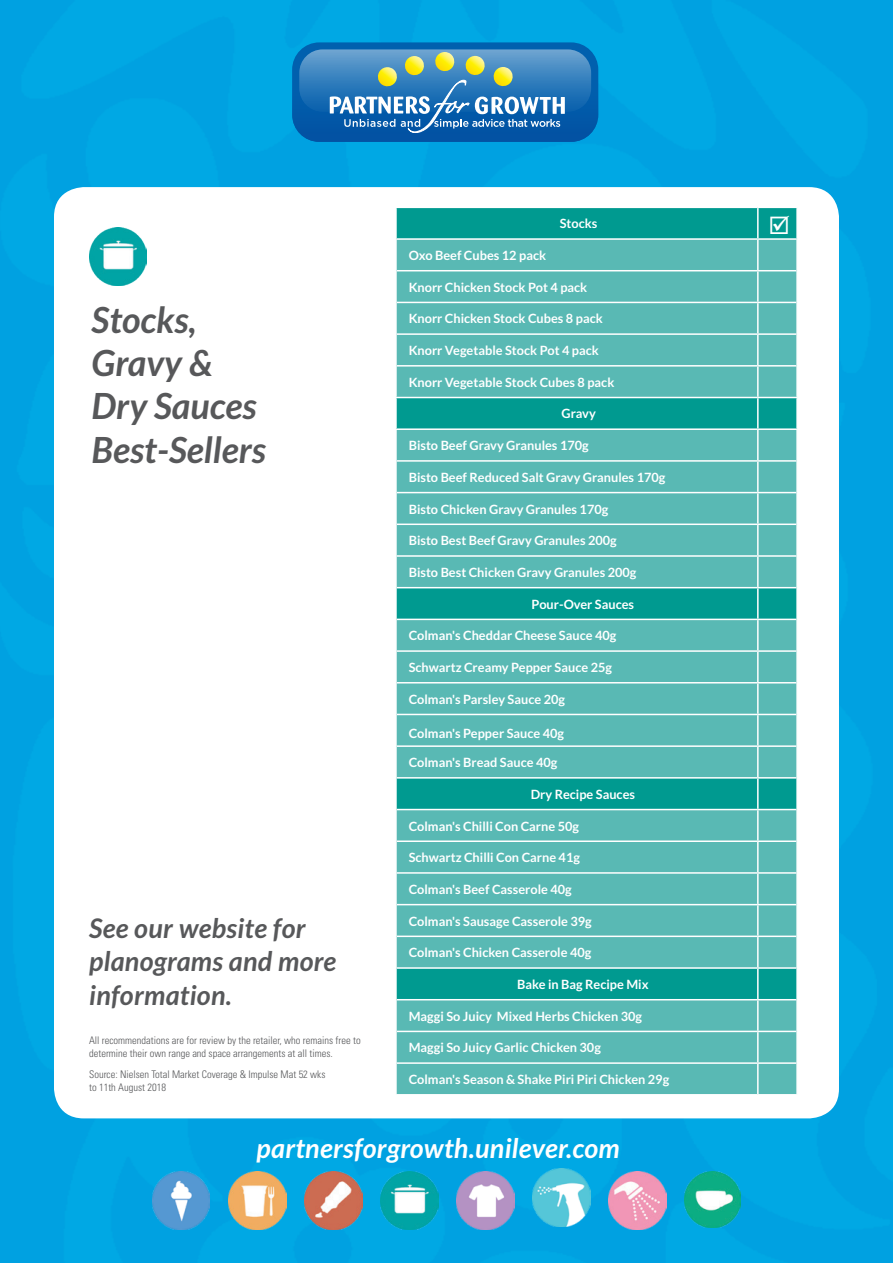
<style>
.page{position:relative;width:893px;height:1263px;background:#fff}
.page>*{position:absolute;margin:0;border:0;box-sizing:border-box;transform-origin:0 0}
.t1{font:italic 700 36px/43.2px "Lato";color:#57585a}
.t2{font:italic 700 27px/33.2px "Lato";letter-spacing:.01em;color:#57585a}
.t3{font:italic 700 27px "Lato";letter-spacing:.01em;color:#fff}
.t4{font:700 12.75px "Lato";color:#fff}
.t5{font:300 condensed 10.5px/12.6px "Univers";color:#57585a}
</style>
<div class="page">
<div style="left:0;top:1px;width:893px;height:1262px;background:#00a1e1"></div>
<div style="left:54px;top:187px;width:785px;height:931px;background:#fff;border-radius:30px"></div>
<svg style="left:292px;top:42px;width:306px;height:100px;background:#3d83b5"></svg>
<img style="left:89px;top:227px;width:58px;height:58px">
<img style="left:609px;top:1171px;width:57px;height:58px">
<img style="left:457px;top:1171px;width:57px;height:58px">
<img style="left:381px;top:1171px;width:57px;height:58px">
<img style="left:304px;top:1171px;width:58px;height:58px">
<img style="left:228px;top:1171px;width:58px;height:58px">
<img style="left:152px;top:1171px;width:58px;height:58px">
<img style="left:533px;top:1168px;width:57px;height:58px">
<img style="left:685px;top:1171px;width:56px;height:56px">
<div style="left:397px;top:208px;width:399px;height:30px;background:#009a90"></div>
<svg style="left:397px;top:240px;width:399px;height:854px;background:#53b7b2"></svg>
<svg style="left:397px;top:588px;width:399px;height:411px;background:#45b2ac"></svg>
<hr style="left:757px;top:208px;width:2px;height:30px;background:#fff">
<hr style="left:397px;top:270px;width:361px;height:1px;background:#fff">
<hr style="left:758px;top:270px;width:38px;height:1px;background:#fff">
<hr style="left:397px;top:302px;width:361px;height:1px;background:#fff">
<hr style="left:758px;top:302px;width:38px;height:1px;background:#fff">
<hr style="left:397px;top:333px;width:361px;height:2px;background:#fff">
<hr style="left:758px;top:333px;width:38px;height:2px;background:#fff">
<hr style="left:397px;top:365px;width:361px;height:2px;background:#fff">
<hr style="left:758px;top:365px;width:38px;height:2px;background:#fff">
<hr style="left:395px;top:397px;width:363px;height:1px;background:#fff">
<hr style="left:758px;top:397px;width:40px;height:1px;background:#fff">
<hr style="left:757px;top:398px;width:2px;height:30px;background:#fff">
<hr style="left:395px;top:428px;width:363px;height:2px;background:#fff">
<hr style="left:758px;top:428px;width:40px;height:2px;background:#fff">
<hr style="left:397px;top:460px;width:361px;height:2px;background:#fff">
<hr style="left:758px;top:460px;width:38px;height:2px;background:#fff">
<hr style="left:397px;top:492px;width:361px;height:1px;background:#fff">
<hr style="left:758px;top:492px;width:38px;height:1px;background:#fff">
<hr style="left:397px;top:523px;width:361px;height:2px;background:#fff">
<hr style="left:758px;top:523px;width:38px;height:2px;background:#fff">
<hr style="left:397px;top:555px;width:361px;height:2px;background:#fff">
<hr style="left:758px;top:555px;width:38px;height:2px;background:#fff">
<hr style="left:397px;top:587px;width:361px;height:1px;background:#fff">
<hr style="left:758px;top:587px;width:38px;height:1px;background:#fff">
<hr style="left:397px;top:619px;width:361px;height:1px;background:#fff">
<hr style="left:758px;top:619px;width:38px;height:1px;background:#fff">
<hr style="left:397px;top:650px;width:361px;height:2px;background:#fff">
<hr style="left:758px;top:650px;width:38px;height:2px;background:#fff">
<hr style="left:397px;top:682px;width:361px;height:1px;background:#fff">
<hr style="left:758px;top:682px;width:38px;height:1px;background:#fff">
<hr style="left:397px;top:714px;width:361px;height:1px;background:#fff">
<hr style="left:758px;top:714px;width:38px;height:1px;background:#fff">
<hr style="left:397px;top:745px;width:361px;height:2px;background:#fff">
<hr style="left:758px;top:745px;width:38px;height:2px;background:#fff">
<hr style="left:397px;top:777px;width:361px;height:2px;background:#fff">
<hr style="left:758px;top:777px;width:38px;height:2px;background:#fff">
<hr style="left:397px;top:809px;width:361px;height:1px;background:#fff">
<hr style="left:758px;top:809px;width:38px;height:1px;background:#fff">
<hr style="left:397px;top:840px;width:361px;height:2px;background:#fff">
<hr style="left:758px;top:840px;width:38px;height:2px;background:#fff">
<hr style="left:397px;top:872px;width:361px;height:2px;background:#fff">
<hr style="left:758px;top:872px;width:38px;height:2px;background:#fff">
<hr style="left:397px;top:904px;width:361px;height:1px;background:#fff">
<hr style="left:758px;top:904px;width:38px;height:1px;background:#fff">
<hr style="left:397px;top:935px;width:361px;height:2px;background:#fff">
<hr style="left:758px;top:935px;width:38px;height:2px;background:#fff">
<hr style="left:397px;top:967px;width:361px;height:2px;background:#fff">
<hr style="left:758px;top:967px;width:38px;height:2px;background:#fff">
<hr style="left:397px;top:999px;width:361px;height:1px;background:#fff">
<hr style="left:758px;top:999px;width:38px;height:1px;background:#fff">
<hr style="left:397px;top:1031px;width:361px;height:1px;background:#fff">
<hr style="left:758px;top:1031px;width:38px;height:1px;background:#fff">
<hr style="left:397px;top:1062px;width:361px;height:2px;background:#fff">
<hr style="left:758px;top:1062px;width:38px;height:2px;background:#fff">
<hr style="left:757px;top:240px;width:2px;height:30px;background:#fff">
<hr style="left:757px;top:271px;width:2px;height:31px;background:#fff">
<hr style="left:757px;top:303px;width:2px;height:30px;background:#fff">
<hr style="left:757px;top:335px;width:2px;height:30px;background:#fff">
<hr style="left:757px;top:367px;width:2px;height:30px;background:#fff">
<hr style="left:757px;top:430px;width:2px;height:30px;background:#fff">
<hr style="left:757px;top:462px;width:2px;height:30px;background:#fff">
<hr style="left:757px;top:493px;width:2px;height:30px;background:#fff">
<hr style="left:757px;top:525px;width:2px;height:30px;background:#fff">
<hr style="left:757px;top:557px;width:2px;height:30px;background:#fff">
<hr style="left:757px;top:588px;width:2px;height:31px;background:#fff">
<hr style="left:757px;top:620px;width:2px;height:30px;background:#fff">
<hr style="left:757px;top:652px;width:2px;height:30px;background:#fff">
<hr style="left:757px;top:683px;width:2px;height:31px;background:#fff">
<hr style="left:757px;top:715px;width:2px;height:30px;background:#fff">
<hr style="left:757px;top:747px;width:2px;height:30px;background:#fff">
<hr style="left:757px;top:779px;width:2px;height:30px;background:#fff">
<hr style="left:757px;top:810px;width:2px;height:30px;background:#fff">
<hr style="left:757px;top:842px;width:2px;height:30px;background:#fff">
<hr style="left:757px;top:874px;width:2px;height:30px;background:#fff">
<hr style="left:757px;top:905px;width:2px;height:30px;background:#fff">
<hr style="left:757px;top:937px;width:2px;height:30px;background:#fff">
<hr style="left:757px;top:969px;width:2px;height:30px;background:#fff">
<hr style="left:757px;top:1000px;width:2px;height:31px;background:#fff">
<hr style="left:757px;top:1032px;width:2px;height:30px;background:#fff">
<hr style="left:757px;top:1064px;width:2px;height:30px;background:#fff">
<svg style="left:770px;top:216px;width:19px;height:18px"></svg>
<p class="t1" style="left:92px;top:299px;width:176px">Stocks,<br>Gravy &amp;<br>Dry Sauces<br>Best-Sellers</p>
<p class="t2" style="left:89px;top:912px;width:248px">See our website for planograms and more information.</p>
<p class="t5" style="left:89px;top:1034px;width:273px">All recommendations are for review by the retailer, who remains free to determine their own range and space arrangements at all times.</p>
<p class="t5" style="left:89px;top:1068px;width:238px">Source: Nielsen Total Market Coverage &amp; Impulse Mat 52 wks to 11th August 2018</p>
<p class="t4" style="left:560px;top:216px;width:39px">Stocks</p>
<p class="t4" style="left:409px;top:248px;width:139px">Oxo Beef Cubes 12 pack</p>
<p class="t4" style="left:409px;top:280px;width:180px">Knorr Chicken Stock Pot 4 pack</p>
<p class="t4" style="left:409px;top:311px;width:196px">Knorr Chicken Stock Cubes 8 pack</p>
<p class="t4" style="left:409px;top:343px;width:192px">Knorr Vegetable Stock Pot 4 pack</p>
<p class="t4" style="left:409px;top:375px;width:207px">Knorr Vegetable Stock Cubes 8 pack</p>
<p class="t4" style="left:561px;top:406px;width:36px">Gravy</p>
<p class="t4" style="left:409px;top:438px;width:182px">Bisto Beef Gravy Granules 170g</p>
<p class="t4" style="left:409px;top:470px;width:258px">Bisto Beef Reduced Salt Gravy Granules 170g</p>
<p class="t4" style="left:409px;top:502px;width:201px">Bisto Chicken Gravy Granules 170g</p>
<p class="t4" style="left:409px;top:533px;width:210px">Bisto Best Beef Gravy Granules 200g</p>
<p class="t4" style="left:409px;top:565px;width:229px">Bisto Best Chicken Gravy Granules 200g</p>
<p class="t4" style="left:532px;top:597px;width:104px">Pour-Over Sauces</p>
<p class="t4" style="left:409px;top:628px;width:209px">Colman's Cheddar Cheese Sauce 40g</p>
<p class="t4" style="left:409px;top:660px;width:205px">Schwartz Creamy Pepper Sauce 25g</p>
<p class="t4" style="left:409px;top:692px;width:158px">Colman's Parsley Sauce 20g</p>
<p class="t4" style="left:409px;top:726px;width:157px">Colman's Pepper Sauce 40g</p>
<p class="t4" style="left:409px;top:755px;width:150px">Colman's Bread Sauce 40g</p>
<p class="t4" style="left:531px;top:787px;width:106px">Dry Recipe Sauces</p>
<p class="t4" style="left:409px;top:818px;width:172px">Colman's Chilli Con Carne 50g</p>
<p class="t4" style="left:409px;top:850px;width:173px">Schwartz Chilli Con Carne 41g</p>
<p class="t4" style="left:409px;top:882px;width:165px">Colman's Beef Casserole 40g</p>
<p class="t4" style="left:409px;top:914px;width:185px">Colman's Sausage Casserole 39g</p>
<p class="t4" style="left:409px;top:945px;width:184px">Colman's Chicken Casserole 40g</p>
<p class="t4" style="left:517px;top:977px;width:133px">Bake in Bag Recipe Mix</p>
<p class="t4" style="left:409px;top:1009px;width:235px">Maggi So Juicy Mixed Herbs Chicken 30g</p>
<p class="t4" style="left:409px;top:1040px;width:194px">Maggi So Juicy Garlic Chicken 30g</p>
<p class="t4" style="left:409px;top:1072px;width:262px">Colman's Season &amp; Shake Piri Piri Chicken 29g</p>
<p class="t3" style="left:257px;top:1132px;width:365px">partnersforgrowth.unilever.com</p>
</div>
